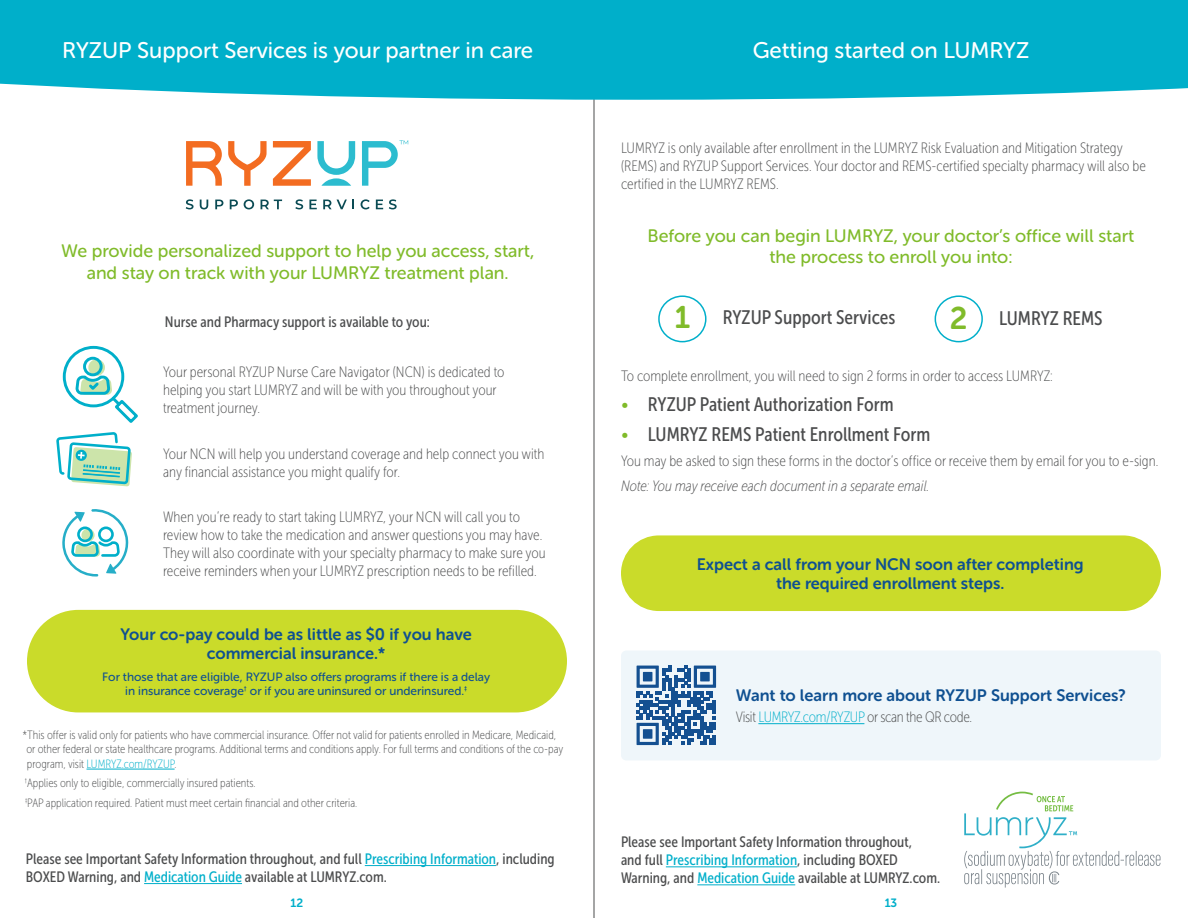
<style>
.page{position:relative;width:1188px;height:918px;background:#fff}
.page>*{position:absolute;margin:0;border:0;box-sizing:border-box;transform-origin:0 0}
.t1{font:31.2px "Museo Sans Rounded 700";color:#80bb2a}
.t2{font:22.5px "Museo Sans Rounded 500";color:#fff}
.t3{font:19.5px "Museo Sans Cond 500";color:#4b4c4d}
.t4{font:18px/21.6px "Museo Sans Rounded 500";color:#80bb2a;text-align:center}
.t5{font:16.5px/19.8px "Museo Sans Rounded 700";color:#0f5091;text-align:center}
.t6{font:15px/18px "Museo Sans Cond 100";color:#4b4c4d}
.t7{font:15px/18px "Museo Sans Cond 500";color:#4b4c4d}
.t8{font:italic 15px "Museo Sans Cond 100";color:#4b4c4d}
.t9{font:15px "Museo Sans Cond 100";letter-spacing:-.02em;color:#4b4c4d}
.t10{font:12px/14.4px "Museo Sans Cond 100";color:#4b4c4d}
.t11{font:12px/14.4px "Museo Sans Rounded 500";color:#0f5091;text-align:center}
.t12{font:12px "Museo Sans Rounded 700";color:#00afca}
.s1{color:#00afca}
.s2{font-family:"Museo Sans 100";color:#80bb2a}
</style>
<div class="page">
<hr style="left:87px;top:769px;width:88px;height:1px;background:#00afca">
<svg style="left:62px;top:509px;width:67px;height:68px"></svg>
<svg style="left:88px;top:359px;width:17px;height:17px"></svg>
<div style="left:83px;top:357px;width:20px;height:19px;border:3px solid #00afca;border-radius:50%"></div>
<div style="left:63px;top:346px;width:61px;height:61px;border:3px solid #00afca;border-radius:50%"></div>
<svg style="left:73px;top:374px;width:65px;height:49px"></svg>
<svg style="left:56px;top:432px;width:76px;height:54px"></svg>
<hr style="left:365px;top:865px;width:131px;height:1px;background:#00afca">
<hr style="left:144px;top:883px;width:98px;height:1px;background:#00afca">
<hr style="left:594px;top:0;width:1px;height:918px;background:#4b4c4d">
<hr style="left:666px;top:866px;width:131px;height:1px;background:#00afca">
<hr style="left:697px;top:884px;width:98px;height:1px;background:#00afca">
<svg style="left:186px;top:141px;width:36px;height:45px"></svg>
<svg style="left:273px;top:141px;width:38px;height:45px"></svg>
<svg style="left:186px;top:199px;width:8px;height:10px"></svg>
<svg style="left:200px;top:200px;width:8px;height:9px"></svg>
<svg style="left:215px;top:200px;width:8px;height:9px"></svg>
<svg style="left:230px;top:200px;width:8px;height:9px"></svg>
<svg style="left:244px;top:199px;width:10px;height:10px"></svg>
<svg style="left:261px;top:200px;width:21px;height:9px"></svg>
<svg style="left:295px;top:199px;width:8px;height:10px"></svg>
<svg style="left:309px;top:200px;width:8px;height:9px"></svg>
<svg style="left:323px;top:200px;width:31px;height:9px"></svg>
<svg style="left:361px;top:199px;width:9px;height:10px"></svg>
<svg style="left:376px;top:200px;width:7px;height:9px"></svg>
<svg style="left:389px;top:199px;width:8px;height:10px"></svg>
<svg style="left:362px;top:140px;width:46px;height:46px"></svg>
<svg style="left:228px;top:141px;width:39px;height:45px"></svg>
<svg style="left:317px;top:141px;width:38px;height:45px"></svg>
<div style="left:0;top:0;width:1188px;height:100px;background:#00afca"></div>
<div style="left:621px;top:651px;width:540px;height:109px;background:#eff6fa;border-radius:5px"></div>
<hr style="left:758px;top:723px;width:106px;height:1px;background:#00afca">
<svg style="left:637px;top:666px;width:79px;height:79px"></svg>
<div style="left:658px;top:295px;width:49px;height:47px;border:2px solid #00afca;border-radius:50%"></div>
<div style="left:935px;top:295px;width:48px;height:47px;border:2px solid #00afca;border-radius:50%"></div>
<svg style="left:964px;top:792px;width:197px;height:96px"></svg>
<div style="left:27px;top:610px;width:540px;height:102px;background:#cadb2a;border-radius:51px"></div>
<div style="left:621px;top:535px;width:540px;height:76px;background:#cadb2a;border-radius:38px"></div>
<p class="t2" style="left:62px;top:38px;width:472px">RYZUP Support Services is your partner in care</p>
<p class="t2" style="left:753px;top:38px;width:278px">Getting started on LUMRYZ</p>
<p class="t4" style="left:61px;top:240px;width:475px">We provide personalized support to help you access, start, and stay on track with your LUMRYZ treatment plan.</p>
<p class="t7" style="left:165px;top:313px;width:266px">Nurse and Pharmacy support is available to you:</p>
<p class="t6" style="left:163px;top:363px;width:343px">Your personal RYZUP Nurse Care Navigator (NCN) is dedicated to helping you start LUMRYZ and will be with you throughout your treatment journey.</p>
<p class="t6" style="left:163px;top:445px;width:383px">Your NCN will help you understand coverage and help connect you with any financial assistance you might qualify for.</p>
<p class="t6" style="left:163px;top:508px;width:384px">When you’re ready to start taking LUMRYZ, your NCN will call you to review how to take the medication and answer questions you may have.<br>They will also coordinate with your specialty pharmacy to make sure you receive reminders when your LUMRYZ prescription needs to be refilled.</p>
<p class="t5" style="left:121px;top:624px;width:353px">Your co-pay could be as little as $0 if you have commercial insurance.*</p>
<p class="t11" style="left:102px;top:669px;width:389px">For those that are eligible, RYZUP also offers programs if there is a delay in insurance coverage<sup>†</sup> or if you are uninsured or underinsured.<sup>‡</sup></p>
<p class="t10" style="left:26px;top:728px;width:538px;text-indent:-4px">*This offer is valid only for patients who have commercial insurance. Offer not valid for patients enrolled in Medicare, Medicaid, or other federal or state healthcare programs. Additional terms and conditions apply. For full terms and conditions of the co-pay program, visit <span class="s1">LUMRYZ.com/RYZUP</span>.</p>
<p class="t10" style="left:25px;top:776px;width:232px"><sup>†</sup>Applies only to eligible, commercially insured patients.</p>
<p class="t10" style="left:25px;top:796px;width:334px"><sup>‡</sup>PAP application required. Patient must meet certain financial and other criteria.</p>
<p class="t7" style="left:26px;top:850px;width:530px">Please see Important Safety Information throughout, and full <span class="s1">Prescribing Information</span>, including<br>BOXED Warning, and <span class="s1">Medication Guide</span> available at LUMRYZ.com.</p>
<p class="t6" style="left:621px;top:139px;width:526px">LUMRYZ is only available after enrollment in the LUMRYZ Risk Evaluation and Mitigation Strategy (REMS) and RYZUP Support Services. Your doctor and REMS-certified specialty pharmacy will also be certified in the LUMRYZ REMS.</p>
<p class="t4" style="left:648px;top:225px;width:488px">Before you can begin LUMRYZ, your doctor’s office will start the process to enroll you into:</p>
<p class="t1" style="left:675px;top:300px;width:17px">1</p>
<p class="t1" style="left:950px;top:301px;width:19px">2</p>
<p class="t3" style="left:723px;top:306px;width:174px">RYZUP Support Services</p>
<p class="t3" style="left:999px;top:308px;width:105px">LUMRYZ REMS</p>
<p class="t6" style="left:621px;top:367px;width:433px">To complete enrollment, you will need to sign 2 forms in order to access LUMRYZ:</p>
<p class="t3" style="left:621px;top:394px;width:274px"><span class="s2">•</span> RYZUP Patient Authorization Form</p>
<p class="t3" style="left:621px;top:424px;width:311px"><span class="s2">•</span> LUMRYZ REMS Patient Enrollment Form</p>
<p class="t6" style="left:621px;top:452px;width:539px">You may be asked to sign these forms in the doctor’s office or receive them by email for you to e-sign.</p>
<p class="t8" style="left:621px;top:477px;width:310px">Note: You may receive each document in a separate email.</p>
<p class="t5" style="left:697px;top:554px;width:388px">Expect a call from your NCN soon after completing the required enrollment steps.</p>
<p class="t5" style="left:736px;top:686px;width:392px">Want to learn more about RYZUP Support Services?</p>
<p class="t9" style="left:736px;top:709px;width:238px">Visit <span class="s1">LUMRYZ.com/RYZUP</span> or scan the QR code.</p>
<p class="t7" style="left:621px;top:833px;width:321px">Please see Important Safety Information throughout,<br>and full <span class="s1">Prescribing Information</span>, including BOXED<br>Warning, and <span class="s1">Medication Guide</span> available at LUMRYZ.com.</p>
<p class="t12" style="left:291px;top:896px;width:14px">12</p>
<p class="t12" style="left:885px;top:896px;width:14px">13</p>
</div>
